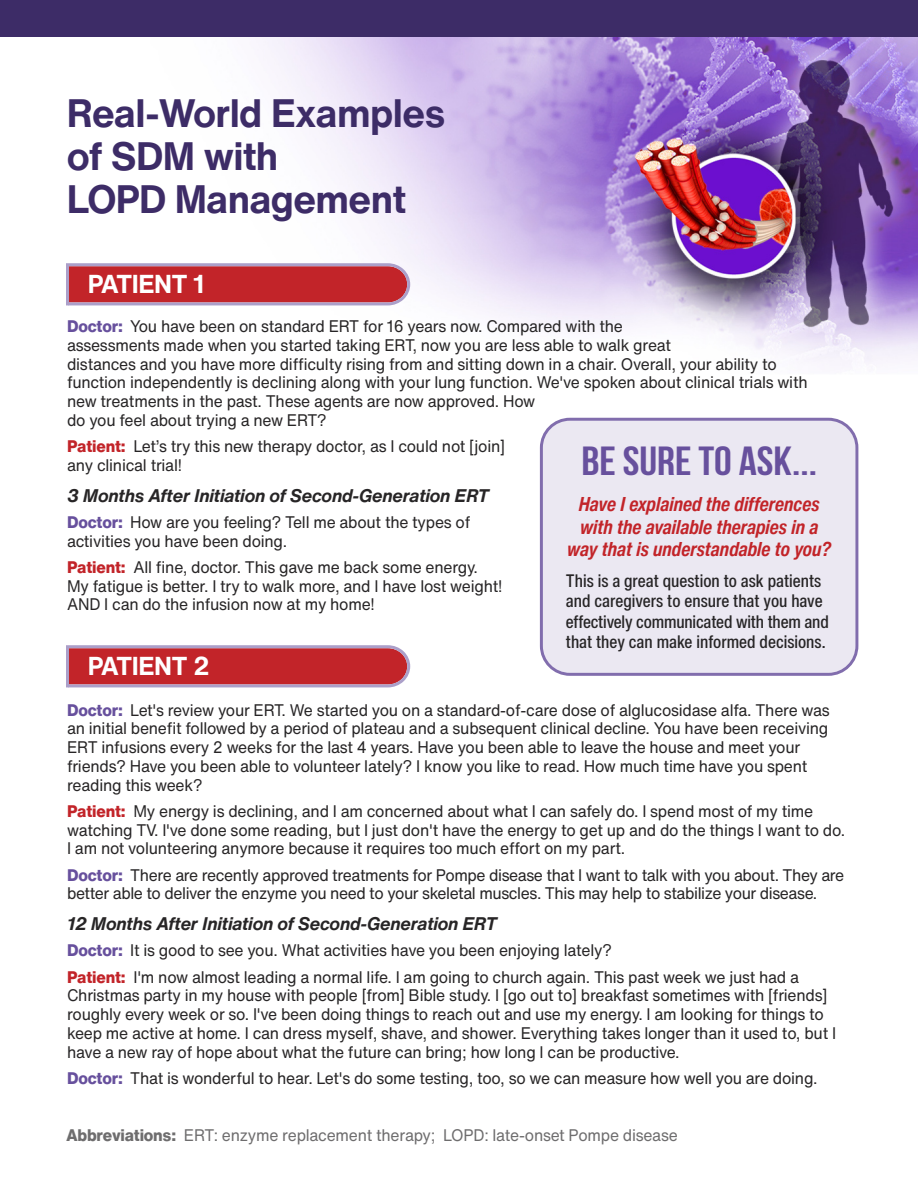
<style>
.page{position:relative;width:918px;height:1188px;background:#fff}
.page>*{position:absolute;margin:0;border:0;box-sizing:border-box;transform-origin:0 0}
.t1{font:700 40.5px "Bebas Neue";color:#67509d;scale:1.1 1}
.t2{font:700 39px/43.2px "Helvetica Now Text";letter-spacing:-.015em;color:#3d2c67}
.t3{font:700 25.5px "Helvetica Now Text";letter-spacing:-.015em;color:#fff}
.t4{font:italic 700 condensed 19.5px/22.5px "Helvetica Now Text";color:#c22429;text-align:center}
.t5{font:500 condensed 18px/20.2px "Helvetica Now Text";color:#272526}
.t6{font:italic 700 18px "Helvetica Now Text";letter-spacing:-.015em;color:#272526}
.t7{font:16.5px/18.8px "Helvetica Now Text";letter-spacing:-.015em;color:#272526;scale:.95 1}
.t8{font:16.5px "Helvetica Now Text";letter-spacing:-.015em;color:#6e6d6e;scale:.95 1}
.s1{font-weight:800;color:#67509d}
.s2{font-weight:800;color:#c22429}
.s3{font-weight:800}
</style>
<div class="page">
<img style="left:139px;top:36px;width:779px;height:330px">
<div style="left:0;top:0;width:918px;height:36px;background:#3d2c67"></div>
<svg style="left:66px;top:263px;width:344px;height:42px;background:#c03b45"></svg>
<svg style="left:66px;top:645px;width:344px;height:42px;background:#c03b45"></svg>
<div style="left:540px;top:418px;width:318px;height:258px;background:#ebe8f2"></div>
<p class="t2" style="left:67px;top:90px;width:380px">Real-World Examples of SDM with<br>LOPD Management</p>
<p class="t3" style="left:88px;top:265px;width:119px">PATIENT 1</p>
<p class="t7" style="left:67px;top:317px;width:781px"><span class="s1">Doctor:</span> You have been on standard ERT for 16 years now. Compared with the<br>assessments made when you started taking ERT, now you are less able to walk great<br>distances and you have more difficulty rising from and sitting down in a chair. Overall, your ability to function independently is declining along with your lung function. We′ve spoken about clinical trials with new treatments in the past. These agents are now approved. How<br>do you feel about trying a new ERT?</p>
<p class="t7" style="left:67px;top:437px;width:463px"><span class="s2">Patient:</span> Let’s try this new therapy doctor, as I could not [join] any clinical trial!</p>
<p class="t6" style="left:67px;top:482px;width:423px">3 Months After Initiation of Second-Generation ERT</p>
<p class="t7" style="left:67px;top:512px;width:426px"><span class="s1">Doctor:</span> How are you feeling? Tell me about the types of activities you have been doing.</p>
<p class="t7" style="left:67px;top:557px;width:460px"><span class="s2">Patient:</span> All fine, doctor. This gave me back some energy.<br>My fatigue is better. I try to walk more, and I have lost weight!<br>AND I can do the infusion now at my home!</p>
<p class="t1" style="left:581px;top:445px;width:216px">BE SURE TO ASK...</p>
<p class="t4" style="left:567px;top:493px;width:265px">Have I explained the differences with the available therapies in a way that is understandable to you?</p>
<p class="t5" style="left:566px;top:570px;width:264px">This is a great question to ask patients and caregivers to ensure that you have effectively communicated with them and that they can make informed decisions.</p>
<p class="t3" style="left:88px;top:647px;width:124px">PATIENT 2</p>
<p class="t7" style="left:67px;top:700px;width:804px"><span class="s1">Doctor:</span> Let′s review your ERT. We started you on a standard-of-care dose of alglucosidase alfa. There was an initial benefit followed by a period of plateau and a subsequent clinical decline. You have been receiving ERT infusions every 2 weeks for the last 4 years. Have you been able to leave the house and meet your friends? Have you been able to volunteer lately? I know you like to read. How much time have you spent reading this week?</p>
<p class="t7" style="left:67px;top:801px;width:821px"><span class="s2">Patient:</span> My energy is declining, and I am concerned about what I can safely do. I spend most of my time watching TV. I′ve done some reading, but I just don′t have the energy to get up and do the things I want to do.<br>I am not volunteering anymore because it requires too much effort on my part.</p>
<p class="t7" style="left:67px;top:865px;width:820px"><span class="s1">Doctor:</span> There are recently approved treatments for Pompe disease that I want to talk with you about. They are better able to deliver the enzyme you need to your skeletal muscles. This may help to stabilize your disease.</p>
<p class="t6" style="left:67px;top:910px;width:431px">12 Months After Initiation of Second-Generation ERT</p>
<p class="t7" style="left:67px;top:941px;width:575px"><span class="s1">Doctor:</span> It is good to see you. What activities have you been enjoying lately?</p>
<p class="t7" style="left:67px;top:967px;width:811px"><span class="s2">Patient:</span> I′m now almost leading a normal life. I am going to church again. This past week we just had a Christmas party in my house with people [from] Bible study. I [go out to] breakfast sometimes with [friends] roughly every week or so. I′ve been doing things to reach out and use my energy. I am looking for things to keep me active at home. I can dress myself, shave, and shower. Everything takes longer than it used to, but I have a new ray of hope about what the future can bring; how long I can be productive.</p>
<p class="t7" style="left:67px;top:1068px;width:792px"><span class="s1">Doctor:</span> That is wonderful to hear. Let′s do some testing, too, so we can measure how well you are doing.</p>
<p class="t8" style="left:66px;top:1123px;width:645px"><span class="s3">Abbreviations:</span> ERT: enzyme replacement therapy; LOPD: late-onset Pompe disease</p>
</div>
